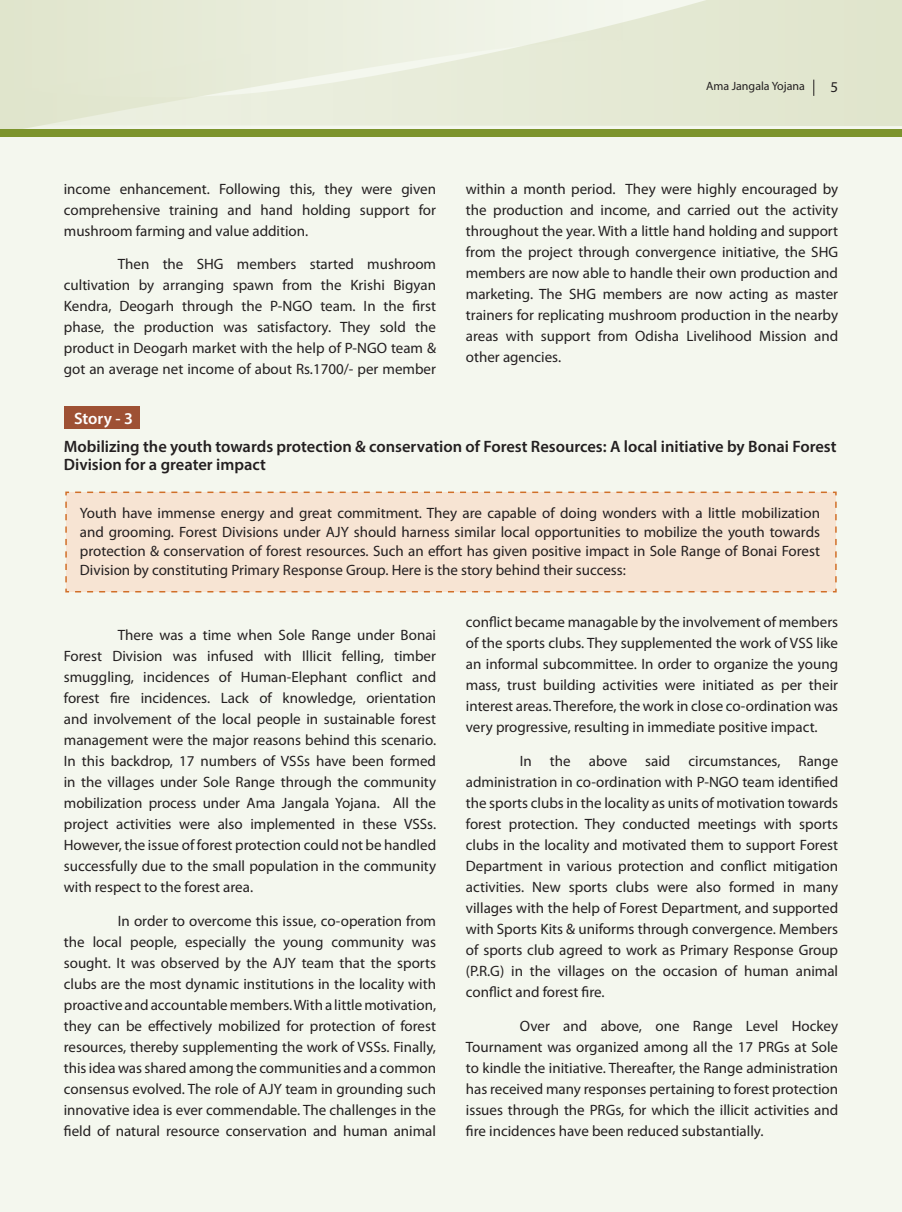
<style>
.page{position:relative;width:902px;height:1212px;background:#fff}
.page>*{position:absolute;margin:0;border:0;box-sizing:border-box;transform-origin:0 0}
.t1{font:600 16.5px/18.8px "Myriad Pro";color:#231f20}
.t2{font:600 16.5px "Myriad Pro";color:#fff}
.t3{font:15px/21px "Myriad Pro";color:#231f20;text-align:justify}
.t4{font:12px "Myriad Pro";color:#231f20}
</style>
<div class="page">
<div style="left:0;top:0;width:901px;height:1212px;background:#f4f7ee"></div>
<svg style="left:0;top:0;width:901px;height:130px;fill:#e5e9d5"></svg>
<svg style="left:813px;top:80px;width:1px;height:16px"></svg>
<div style="left:0;top:130px;width:901px;height:7px;background:#7c942c"></div>
<div style="left:64px;top:406px;width:75px;height:23px;background:#9e5134"></div>
<div style="left:65px;top:491px;width:772px;height:102px;background:#f7e4d3"></div>
<p class="t4" style="left:706px;top:78px;width:100px">Ama Jangala Yojana</p>
<p class="t3" style="left:830px;top:76px;width:9px">5</p>
<p class="t3" style="left:64px;top:178px;width:374px">income enhancement. Following this, they were given comprehensive training and hand holding support for mushroom farming and value addition.</p>
<p class="t3" style="left:64px;top:254px;width:374px;text-indent:54px">Then the SHG members started mushroom cultivation by arranging spawn from the Krishi Bigyan Kendra, Deogarh through the P-NGO team. In the first phase, the production was satisfactory. They sold the product in Deogarh market with the help of P-NGO team &amp; got an average net income of about Rs.1700/- per member</p>
<p class="t3" style="left:466px;top:178px;width:374px">within a month period. They were highly encouraged by the production and income, and carried out the activity throughout the year. With a little hand holding and support from the project through convergence initiative, the SHG members are now able to handle their own production and marketing. The SHG members are now acting as master trainers for replicating mushroom production in the nearby areas with support from Odisha Livelihood Mission and other agencies.</p>
<p class="t2" style="left:74px;top:408px;width:60px">Story - 3</p>
<p class="t1" style="left:64px;top:436px;width:774px">Mobilizing the youth towards protection &amp; conservation of Forest Resources: A local initiative by Bonai Forest<br>Division for a greater impact</p>
<p class="t3" style="left:80px;top:504px;width:741px;line-height:18.8px">Youth have immense energy and great commitment. They are capable of doing wonders with a little mobilization and grooming. Forest Divisions under AJY should harness similar local opportunities to mobilize the youth towards protection &amp; conservation of forest resources. Such an effort has given positive impact in Sole Range of Bonai Forest Division by constituting Primary Response Group. Here is the story behind their success:</p>
<p class="t3" style="left:64px;top:624px;width:374px;text-indent:54px">There was a time when Sole Range under Bonai Forest Division was infused with Illicit felling, timber smuggling, incidences of Human-Elephant conflict and forest fire incidences. Lack of knowledge, orientation and involvement of the local people in sustainable forest management were the major reasons behind this scenario.<br>In this backdrop, 17 numbers of VSSs have been formed in the villages under Sole Range through the community mobilization process under Ama Jangala Yojana. All the project activities were also implemented in these VSSs.<br>However, the issue of forest protection could not be handled successfully due to the small population in the community with respect to the forest area.</p>
<p class="t3" style="left:64px;top:910px;width:374px;text-indent:54px">In order to overcome this issue, co-operation from the local people, especially the young community was sought. It was observed by the AJY team that the sports clubs are the most dynamic institutions in the locality with proactive and accountable members. With a little motivation, they can be effectively mobilized for protection of forest resources, thereby supplementing the work of VSSs. Finally, this idea was shared among the communities and a common consensus evolved. The role of AJY team in grounding such innovative idea is ever commendable. The challenges in the field of natural resource conservation and human animal</p>
<p class="t3" style="left:466px;top:611px;width:374px">conflict became managable by the involvement of members of the sports clubs. They supplemented the work of VSS like an informal subcommittee. In order to organize the young mass, trust building activities were initiated as per their interest areas. Therefore, the work in close co-ordination was very progressive, resulting in immediate positive impact.</p>
<p class="t3" style="left:466px;top:750px;width:374px;text-indent:54px">In the above said circumstances, Range administration in co-ordination with P-NGO team identified the sports clubs in the locality as units of motivation towards forest protection. They conducted meetings with sports clubs in the locality and motivated them to support Forest Department in various protection and conflict mitigation activities. New sports clubs were also formed in many villages with the help of Forest Department, and supported with Sports Kits &amp; uniforms through convergence. Members of sports club agreed to work as Primary Response Group (P.R.G) in the villages on the occasion of human animal conflict and forest fire.</p>
<p class="t3" style="left:466px;top:1015px;width:374px;text-indent:54px">Over and above, one Range Level Hockey Tournament was organized among all the 17 PRGs at Sole to kindle the initiative. Thereafter, the Range administration has received many responses pertaining to forest protection issues through the PRGs, for which the illicit activities and fire incidences have been reduced substantially.</p>
</div>
